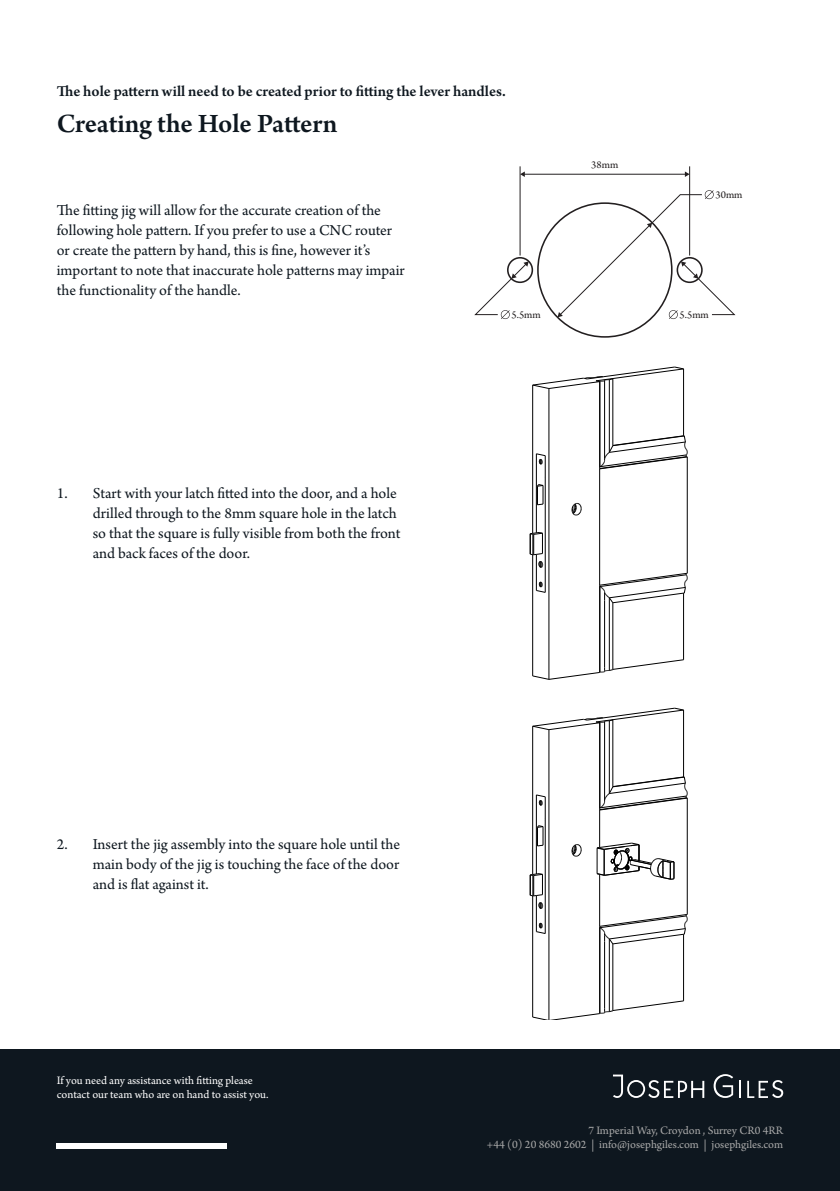
<style>
.page{position:relative;width:840px;height:1191px;background:#fff}
.page>*{position:absolute;margin:0;border:0;box-sizing:border-box;transform-origin:0 0}
.t1{font:600 28px "Arno Pro";letter-spacing:-.005em;color:#0e171f}
.t2{font:16px/20px "Arno Pro";color:#0e171f}
.t3{font:600 16px "Arno Pro";letter-spacing:-.005em;color:#0e171f}
.t4{font:12px/14px "Arno Pro";color:#a8a8a8;text-align:right}
.t5{font:12px/14px "Arno Pro";letter-spacing:-.005em;color:#fff}
.t6{font:11px "Arno Pro";color:#231f20}
</style>
<div class="page">
<hr style="left:535px;top:454px;width:1px;height:79px;background:#000">
<hr style="left:535px;top:554px;width:1px;height:36px;background:#000">
<hr style="left:544px;top:456px;width:1px;height:136px;background:#000">
<svg style="left:537px;top:484px;width:6px;height:21px"></svg>
<hr style="left:599px;top:469px;width:1px;height:116px;background:#000">
<hr style="left:686px;top:457px;width:1px;height:116px;background:#000">
<hr style="left:532px;top:554px;width:1px;height:122px;background:#000">
<hr style="left:532px;top:385px;width:1px;height:148px;background:#000">
<hr style="left:548px;top:388px;width:1px;height:291px;background:#000">
<hr style="left:682px;top:369px;width:1px;height:67px;background:#000">
<hr style="left:682px;top:593px;width:1px;height:67px;background:#000">
<hr style="left:608px;top:598px;width:1px;height:72px;background:#000">
<hr style="left:608px;top:380px;width:1px;height:72px;background:#000">
<svg style="left:532px;top:367px;width:151px;height:22px"></svg>
<hr style="left:599px;top:585px;width:1px;height:87px;background:#000">
<hr style="left:599px;top:381px;width:1px;height:87px;background:#000">
<hr style="left:612px;top:603px;width:1px;height:66px;background:#000">
<hr style="left:612px;top:379px;width:1px;height:66px;background:#000">
<hr style="left:604px;top:381px;width:1px;height:78px;background:#000">
<svg style="left:599px;top:435px;width:88px;height:34px"></svg>
<svg style="left:529px;top:532px;width:14px;height:23px"></svg>
<svg style="left:571px;top:503px;width:10px;height:12px"></svg>
<svg style="left:532px;top:659px;width:151px;height:20px"></svg>
<hr style="left:604px;top:600px;width:1px;height:67px;background:#000">
<svg style="left:599px;top:573px;width:88px;height:30px"></svg>
<svg style="left:536px;top:453px;width:9px;height:12px"></svg>
<svg style="left:536px;top:582px;width:9px;height:10px"></svg>
<svg style="left:538px;top:561px;width:5px;height:7px"></svg>
<hr style="left:535px;top:795px;width:1px;height:79px;background:#000">
<hr style="left:535px;top:895px;width:1px;height:36px;background:#000">
<hr style="left:544px;top:797px;width:1px;height:136px;background:#000">
<hr style="left:599px;top:810px;width:1px;height:37px;background:#000">
<hr style="left:599px;top:874px;width:1px;height:52px;background:#000">
<hr style="left:686px;top:798px;width:1px;height:116px;background:#000">
<hr style="left:532px;top:895px;width:1px;height:122px;background:#000">
<hr style="left:532px;top:726px;width:1px;height:148px;background:#000">
<hr style="left:548px;top:729px;width:1px;height:291px;background:#000">
<hr style="left:682px;top:710px;width:1px;height:67px;background:#000">
<hr style="left:682px;top:934px;width:1px;height:67px;background:#000">
<hr style="left:608px;top:939px;width:1px;height:72px;background:#000">
<hr style="left:608px;top:721px;width:1px;height:72px;background:#000">
<svg style="left:532px;top:708px;width:151px;height:22px"></svg>
<hr style="left:599px;top:926px;width:1px;height:87px;background:#000">
<hr style="left:599px;top:722px;width:1px;height:87px;background:#000">
<hr style="left:612px;top:944px;width:1px;height:66px;background:#000">
<hr style="left:612px;top:720px;width:1px;height:66px;background:#000">
<hr style="left:604px;top:722px;width:1px;height:78px;background:#000">
<svg style="left:599px;top:776px;width:88px;height:34px"></svg>
<svg style="left:529px;top:873px;width:14px;height:23px"></svg>
<svg style="left:571px;top:844px;width:10px;height:13px"></svg>
<svg style="left:532px;top:1000px;width:151px;height:20px"></svg>
<hr style="left:604px;top:941px;width:1px;height:67px;background:#000">
<svg style="left:599px;top:914px;width:88px;height:30px"></svg>
<svg style="left:536px;top:794px;width:9px;height:12px"></svg>
<svg style="left:536px;top:923px;width:9px;height:10px"></svg>
<svg style="left:538px;top:902px;width:5px;height:7px"></svg>
<svg style="left:596px;top:842px;width:78px;height:38px"></svg>
<svg style="left:537px;top:818px;width:8px;height:28px"></svg>
<hr style="left:519px;top:166px;width:1px;height:89px;background:#231f20">
<hr style="left:689px;top:166px;width:1px;height:89px;background:#231f20">
<svg style="left:474px;top:190px;width:260px;height:129px"></svg>
<hr style="left:523px;top:174px;width:162px;height:1px;background:#231f20">
<svg style="left:684px;top:171px;width:5px;height:6px"></svg>
<svg style="left:519px;top:171px;width:5px;height:6px"></svg>
<div style="left:0;top:1049px;width:839px;height:142px;background:#0e171f"></div>
<svg style="left:713px;top:1074px;width:19px;height:24px"></svg>
<svg style="left:739px;top:1080px;width:1px;height:18px"></svg>
<svg style="left:747px;top:1080px;width:35px;height:18px"></svg>
<svg style="left:613px;top:1074px;width:91px;height:24px"></svg>
<div style="left:57px;top:1142px;width:170px;height:6px;background:#fff"></div>
<p class="t3" style="left:57px;top:82px;width:450px">The hole pattern will need to be created prior to fitting the lever handles.</p>
<p class="t1" style="left:57px;top:107px;width:282px">Creating the Hole Pattern</p>
<p class="t2" style="left:57px;top:201px;width:349px">The fitting jig will allow for the accurate creation of the following hole pattern. If you prefer to use a CNC router or create the pattern by hand, this is fine, however it’s important to note that inaccurate hole patterns may impair the functionality of the handle.</p>
<p class="t6" style="left:591px;top:158px;width:29px">38mm</p>
<p class="t6" style="left:715px;top:188px;width:29px">30mm</p>
<p class="t2" style="left:93px;top:484px;width:309px;text-indent:-36px">1. Start with your latch fitted into the door, and a hole drilled through to the 8mm square hole in the latch so that the square is fully visible from both the front and back faces of the door.</p>
<p class="t6" style="left:511px;top:308px;width:31px">5.5mm</p>
<p class="t6" style="left:679px;top:308px;width:31px">5.5mm</p>
<p class="t2" style="left:93px;top:835px;width:309px;text-align:justify;text-indent:-36px">2. Insert the jig assembly into the square hole until the main body of the jig is touching the face of the door and is flat against it.</p>
<p class="t5" style="left:57px;top:1074px;width:213px">If you need any assistance with fitting please contact our team who are on hand to assist you.</p>
<p class="t4" style="left:486px;top:1124px;width:297px">7 Imperial Way, Croydon , Surrey CR0 4RR<br>+44 (0) 20 8680 2602 | info@josephgiles.com | josephgiles.com</p>
</div>
